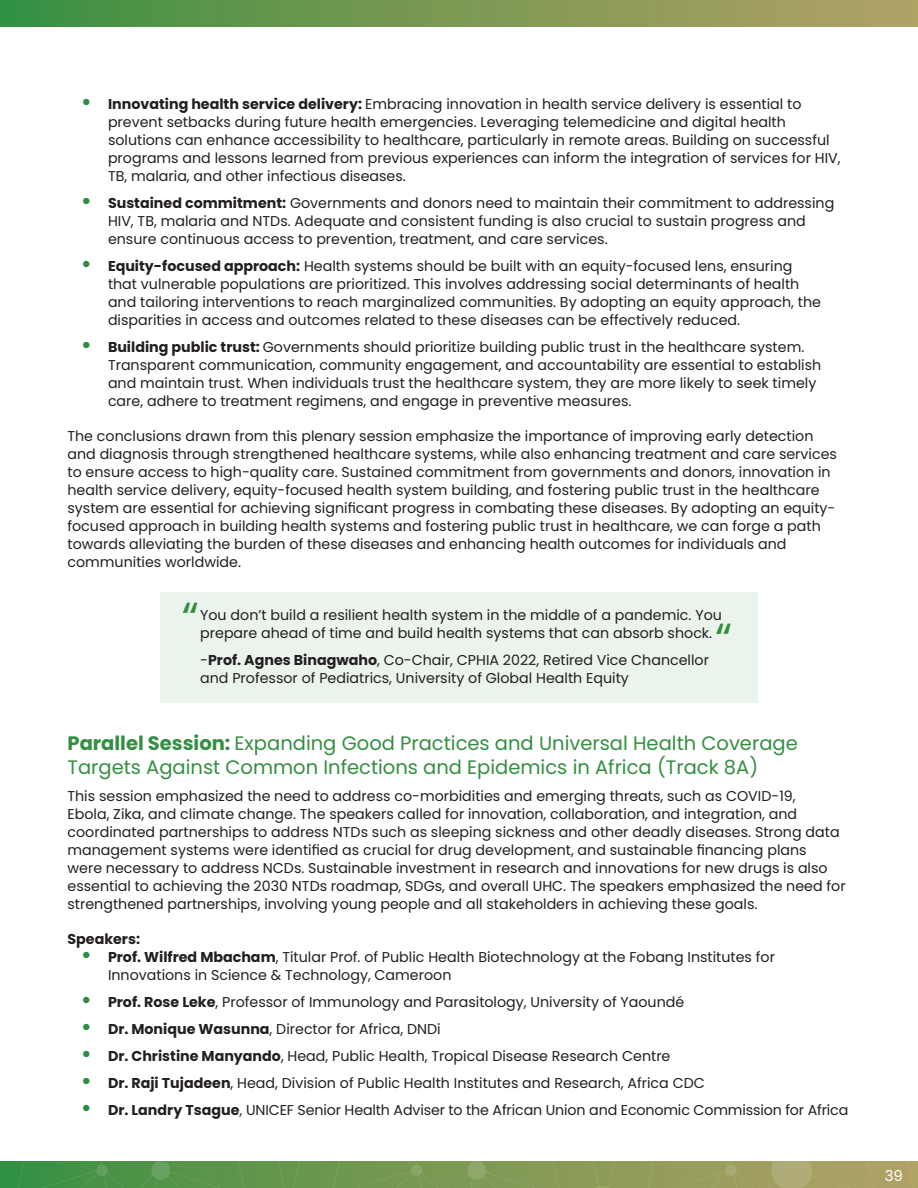
<style>
.page{position:relative;width:918px;height:1188px;background:#fff}
.page>*{position:absolute;margin:0;border:0;box-sizing:border-box;transform-origin:0 0}
.t1{font:45px "Poppins";color:#348f41}
.t2{font:19.5px/23.4px "Poppins";color:#348f41}
.t3{font:15px "Poppins";color:#fff}
.bullets_green{font:14.25px/18px "Poppins";color:#231f20}
.t4{font:700 14.25px "Poppins";color:#231f20}
.s1{font-weight:700;font-size:21px;color:#2e8c42}
.s2{font-weight:700}
</style>
<div class="page">
<img style="left:0;top:1161px;width:918px;height:27px">
<div style="left:0;top:0;width:918px;height:27px;background:linear-gradient(to right,#3c9142,#b6a165)"></div>
<div style="left:160px;top:593px;width:598px;height:110px;background:#eaf4ec"></div>
<p class="bullets_green" style="left:108px;top:96px;width:734px;text-indent:-27px"><span class="s1">•</span> <span class="s2">Innovating health service delivery:</span> Embracing innovation in health service delivery is essential to prevent setbacks during future health emergencies. Leveraging telemedicine and digital health solutions can enhance accessibility to healthcare, particularly in remote areas. Building on successful programs and lessons learned from previous experiences can inform the integration of services for HIV, TB, malaria, and other infectious diseases.</p>
<p class="bullets_green" style="left:108px;top:195px;width:728px;text-indent:-27px"><span class="s1">•</span> <span class="s2">Sustained commitment:</span> Governments and donors need to maintain their commitment to addressing<br>HIV, TB, malaria and NTDs. Adequate and consistent funding is also crucial to sustain progress and ensure continuous access to prevention, treatment, and care services.</p>
<p class="bullets_green" style="left:108px;top:258px;width:714px;text-indent:-27px"><span class="s1">•</span> <span class="s2">Equity-focused approach:</span> Health systems should be built with an equity-focused lens, ensuring that vulnerable populations are prioritized. This involves addressing social determinants of health and tailoring interventions to reach marginalized communities. By adopting an equity approach, the disparities in access and outcomes related to these diseases can be effectively reduced.</p>
<p class="bullets_green" style="left:108px;top:339px;width:715px;text-indent:-27px"><span class="s1">•</span> <span class="s2">Building public trust:</span> Governments should prioritize building public trust in the healthcare system.<br>Transparent communication, community engagement, and accountability are essential to establish and maintain trust. When individuals trust the healthcare system, they are more likely to seek timely care, adhere to treatment regimens, and engage in preventive measures.</p>
<p class="bullets_green" style="left:68px;top:427px;width:771px">The conclusions drawn from this plenary session emphasize the importance of improving early detection and diagnosis through strengthened healthcare systems, while also enhancing treatment and care services to ensure access to high-quality care. Sustained commitment from governments and donors, innovation in health service delivery, equity-focused health system building, and fostering public trust in the healthcare system are essential for achieving significant progress in combating these diseases. By adopting an equity&shy;focused approach in building health systems and fostering public trust in healthcare, we can forge a path towards alleviating the burden of these diseases and enhancing health outcomes for individuals and communities worldwide.</p>
<p class="t1" style="left:182px;top:592px;width:19px">“</p>
<p class="bullets_green" style="left:200px;top:606px;width:523px">You don’t build a resilient health system in the middle of a pandemic. You prepare ahead of time and build health systems that can absorb shock.</p>
<p class="bullets_green" style="left:200px;top:651px;width:510px">-<span class="s2">Prof. Agnes Binagwaho</span>, Co-Chair, CPHIA 2022, Retired Vice Chancellor</p>
<p class="bullets_green" style="left:200px;top:669px;width:430px">and Professor of Pediatrics, University of Global Health Equity</p>
<p class="t1" style="left:715px;top:613px;width:19px">“</p>
<p class="t2" style="left:68px;top:732px;width:732px"><span class="s2">Parallel Session:</span> Expanding Good Practices and Universal Health Coverage<br>Targets Against Common Infections and Epidemics in Africa (Track 8A)</p>
<p class="bullets_green" style="left:68px;top:787px;width:780px">This session emphasized the need to address co-morbidities and emerging threats, such as COVID-19,<br>Ebola, Zika, and climate change. The speakers called for innovation, collaboration, and integration, and coordinated partnerships to address NTDs such as sleeping sickness and other deadly diseases. Strong data management systems were identified as crucial for drug development, and sustainable financing plans<br>were necessary to address NCDs. Sustainable investment in research and innovations for new drugs is also essential to achieving the 2030 NTDs roadmap, SDGs, and overall UHC. The speakers emphasized the need for strengthened partnerships, involving young people and all stakeholders in achieving these goals.</p>
<p class="t4" style="left:68px;top:931px;width:74px">Speakers:</p>
<p class="bullets_green" style="left:108px;top:949px;width:668px;text-indent:-27px"><span class="s1">•</span> <span class="s2">Prof. Wilfred Mbacham</span>, Titular Prof. of Public Health Biotechnology at the Fobang Institutes for<br>Innovations in Science &amp; Technology, Cameroon</p>
<p class="bullets_green" style="left:81px;top:994px;width:605px"><span class="s1">•</span> <span class="s2">Prof. Rose Leke</span>, Professor of Immunology and Parasitology, University of Yaoundé</p>
<p class="bullets_green" style="left:81px;top:1021px;width:361px"><span class="s1">•</span> <span class="s2">Dr. Monique Wasunna</span>, Director for Africa, DNDi</p>
<p class="bullets_green" style="left:81px;top:1048px;width:591px"><span class="s1">•</span> <span class="s2">Dr. Christine Manyando</span>, Head, Public Health, Tropical Disease Research Centre</p>
<p class="bullets_green" style="left:81px;top:1075px;width:625px"><span class="s1">•</span> <span class="s2">Dr. Raji Tujadeen</span>, Head, Division of Public Health Institutes and Research, Africa CDC</p>
<p class="bullets_green" style="left:81px;top:1102px;width:769px"><span class="s1">•</span> <span class="s2">Dr. Landry Tsague</span>, UNICEF Senior Health Adviser to the African Union and Economic Commission for Africa</p>
<p class="t3" style="left:885px;top:1167px;width:20px">39</p>
</div>
